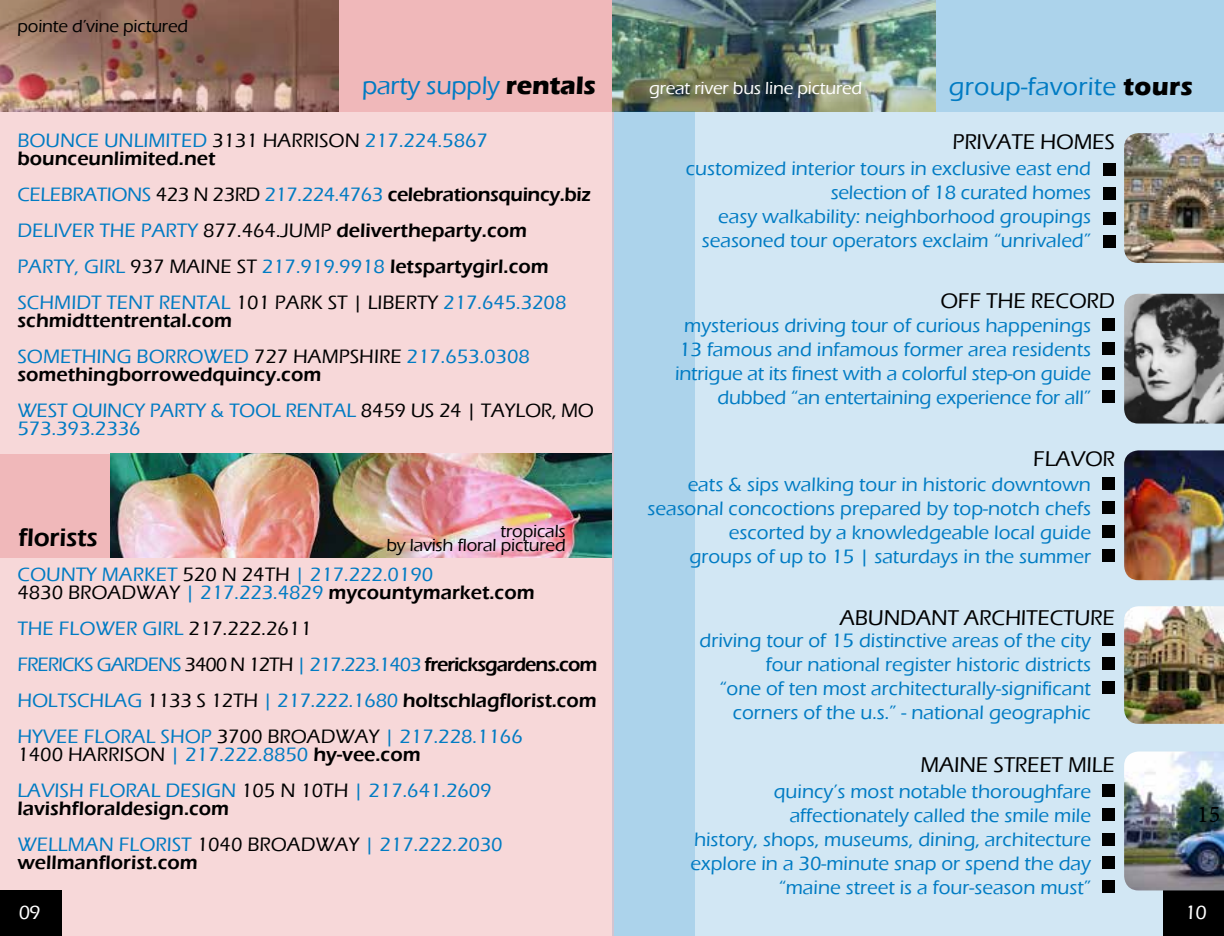
<style>
.page{position:relative;width:1224px;height:936px;background:#fff}
.page>*{position:absolute;margin:0;border:0;box-sizing:border-box;transform-origin:0 0}
.t1{font:500 26px "Eras ITC";letter-spacing:.01em;color:#007bc3}
.t2{font:500 26px "Eras ITC";letter-spacing:-.01em;color:#007bc3}
.t3{font:600 26px "Eras ITC";letter-spacing:-.01em;color:#000}
.t4{font:24px "Minion Pro";color:#000}
.t5{font:500 22px "Eras ITC";letter-spacing:-.01em;color:#000}
.t6{font:500 20px/24px "Eras ITC";color:#007bc3}
.t7{font:600 20px/36px "Eras ITC";color:#000}
.t8{font:500 20px "Eras ITC";color:#fff}
.t9{font:500 18px/14px "Eras ITC";letter-spacing:-.01em;color:#000;text-align:right}
.t10{font:500 18px "Eras ITC";letter-spacing:-.01em;color:#fff}
.s1{font-weight:700;color:#000}
.s2{color:#000}
.s3{font-weight:600;color:#000}
.s4{font-weight:500;color:#007bc3}
.s5{font-weight:500}
</style>
<div class="page">
<div style="left:612px;top:0;width:612px;height:936px;background:#d2e7f4"></div>
<div style="left:0;top:0;width:614px;height:936px;background:#f7d8d9"></div>
<svg style="left:0;top:0;width:612px;height:112px"></svg>
<div style="left:0;top:454px;width:111px;height:103px;background:#f0b8ba"></div>
<div style="left:0;top:890px;width:61px;height:46px;background:#000"></div>
<div style="left:1163px;top:890px;width:61px;height:46px;background:#000"></div>
<img style="left:111px;top:454px;width:501px;height:103px">
<img style="left:612px;top:0;width:612px;height:111px">
<div style="left:614px;top:112px;width:81px;height:824px;background:#acd3eb"></div>
<img style="left:1124px;top:133px;width:100px;height:130px">
<img style="left:1124px;top:294px;width:100px;height:130px">
<img style="left:1124px;top:450px;width:100px;height:130px">
<img style="left:1124px;top:606px;width:100px;height:118px">
<img style="left:1124px;top:752px;width:100px;height:138px">
<div style="left:1103px;top:163px;width:13px;height:13px;background:#000"></div>
<div style="left:1103px;top:187px;width:13px;height:13px;background:#000"></div>
<div style="left:1103px;top:212px;width:13px;height:12px;background:#000"></div>
<div style="left:1103px;top:235px;width:13px;height:13px;background:#000"></div>
<div style="left:1102px;top:318px;width:13px;height:13px;background:#000"></div>
<div style="left:1102px;top:342px;width:13px;height:13px;background:#000"></div>
<div style="left:1102px;top:367px;width:13px;height:13px;background:#000"></div>
<div style="left:1102px;top:390px;width:13px;height:13px;background:#000"></div>
<div style="left:1102px;top:477px;width:13px;height:13px;background:#000"></div>
<div style="left:1102px;top:501px;width:13px;height:13px;background:#000"></div>
<div style="left:1102px;top:525px;width:13px;height:13px;background:#000"></div>
<div style="left:1102px;top:549px;width:13px;height:13px;background:#000"></div>
<div style="left:1102px;top:633px;width:13px;height:13px;background:#000"></div>
<div style="left:1102px;top:657px;width:13px;height:13px;background:#000"></div>
<div style="left:1102px;top:681px;width:13px;height:13px;background:#000"></div>
<div style="left:1102px;top:784px;width:13px;height:13px;background:#000"></div>
<div style="left:1102px;top:808px;width:13px;height:13px;background:#000"></div>
<div style="left:1102px;top:833px;width:13px;height:13px;background:#000"></div>
<div style="left:1102px;top:856px;width:13px;height:13px;background:#000"></div>
<div style="left:1102px;top:880px;width:13px;height:13px;background:#000"></div>
<p class="t9" style="left:17px;top:20px;width:172px">pointe d’vine pictured</p>
<h1 class="t2" style="left:362px;top:74px;width:236px">party supply <span class="s1">rentals</span></h1>
<p class="t6" style="left:17px;top:133px;width:472px;line-height:18px">BOUNCE UNLIMITED <span class="s2">3131 HARRISON</span> 217.224.5867 <span class="s3">bounceunlimited.net</span></p>
<p class="t6" style="left:17px;top:178px;width:575px;line-height:36px">CELEBRATIONS <span class="s2">423 N 23RD</span> 217.224.4763 <span class="s3">celebrationsquincy.biz </span>DELIVER THE PARTY <span class="s2">877.464.JUMP</span> <span class="s3">delivertheparty.com </span>PARTY, GIRL <span class="s2">937 MAINE ST</span> 217.919.9918 <span class="s3">letspartygirl.com </span>SCHMIDT TENT RENTAL <span class="s2">101 PARK ST | LIBERTY</span> 217.645.3208</p>
<p class="t6" style="left:17px;top:304px;width:514px;line-height:36px"><span class="s3">schmidttentrental.com<br></span>SOMETHING BORROWED <span class="s2">727 HAMPSHIRE</span> 217.653.0308</p>
<p class="t7" style="left:17px;top:358px;width:578px">somethingborrowedquincy.com<br><span class="s4">WEST QUINCY PARTY &amp; TOOL RENTAL</span> <span class="s5">8459 US 24 | TAYLOR, MO</span></p>
<p class="t6" style="left:17px;top:418px;width:125px">573.393.2336</p>
<h1 class="t3" style="left:18px;top:526px;width:81px">florists</h1>
<p class="t9" style="left:386px;top:525px;width:181px">tropicals<br>by lavish floral pictured</p>
<p class="t6" style="left:17px;top:567px;width:519px;line-height:18px">COUNTY MARKET <span class="s2">520 N 24TH</span> | 217.222.0190<br><span class="s2">4830 BROADWAY</span> | 217.223.4829 <span class="s3">mycountymarket.com</span></p>
<p class="t6" style="left:17px;top:612px;width:581px;line-height:36px">THE FLOWER GIRL <span class="s2">217.222.2611<br></span>FRERICKS GARDENS <span class="s2">3400 N 12TH</span> | 217.223.1403 <span class="s3">frericksgardens.com </span>HOLTSCHLAG <span class="s2">1133 S 12TH</span> | 217.222.1680 <span class="s3">holtschlagflorist.com </span>HYVEE FLORAL SHOP <span class="s2">3700 BROADWAY</span> | 217.228.1166</p>
<p class="t6" style="left:17px;top:738px;width:476px;line-height:36px"><span class="s2">1400 HARRISON</span> | 217.222.8850 <span class="s3">hy-vee.com<br></span>LAVISH FLORAL DESIGN <span class="s2">105 N 10TH</span> | 217.641.2609</p>
<p class="t6" style="left:17px;top:792px;width:487px;line-height:36px"><span class="s3">lavishfloraldesign.com<br></span>WELLMAN FLORIST <span class="s2">1040 BROADWAY</span> | 217.222.2030</p>
<p class="t7" style="left:17px;top:846px;width:182px">wellmanflorist.com</p>
<p class="t10" style="left:649px;top:80px;width:215px">great river bus line pictured</p>
<h1 class="t1" style="left:949px;top:75px;width:246px">group-favorite <span class="s1">tours</span></h1>
<p class="t5" style="left:953px;top:133px;width:164px">PRIVATE HOMES</p>
<p class="t6" style="left:686px;top:158px;width:407px;text-align:right">customized interior tours in exclusive east end selection of 18 curated homes<br>easy walkability: neighborhood groupings seasoned tour operators exclaim “unrivaled”</p>
<p class="t5" style="left:940px;top:291px;width:176px">OFF THE RECORD</p>
<p class="t6" style="left:675px;top:315px;width:417px;text-align:right">mysterious driving tour of curious happenings 13 famous and infamous former area residents intrigue at its finest with a colorful step-on guide dubbed “an entertaining experience for all”</p>
<p class="t5" style="left:1033px;top:450px;width:83px">FLAVOR</p>
<p class="t6" style="left:648px;top:473px;width:445px;text-align:right">eats &amp; sips walking tour in historic downtown seasonal concoctions prepared by top-notch chefs escorted by a knowledgeable local guide<br>groups of up to 15 | saturdays in the summer</p>
<p class="t5" style="left:840px;top:608px;width:277px">ABUNDANT ARCHITECTURE</p>
<p class="t6" style="left:700px;top:629px;width:393px;text-align:right">driving tour of 15 distinctive areas of the city four national register historic districts<br>“one of ten most architecturally-significant corners of the u.s.” - national geographic</p>
<p class="t5" style="left:921px;top:756px;width:196px">MAINE STREET MILE</p>
<p class="t6" style="left:691px;top:781px;width:402px;text-align:right">quincy’s most notable thoroughfare affectionately called the smile mile<br>history, shops, museums, dining, architecture explore in a 30-minute snap or spend the day “maine street is a four-season must”</p>
<p class="t4" style="left:1197px;top:800px;width:25px">15</p>
<p class="t8" style="left:19px;top:904px;width:23px">09</p>
<p class="t8" style="left:1185px;top:904px;width:23px">10</p>
</div>
